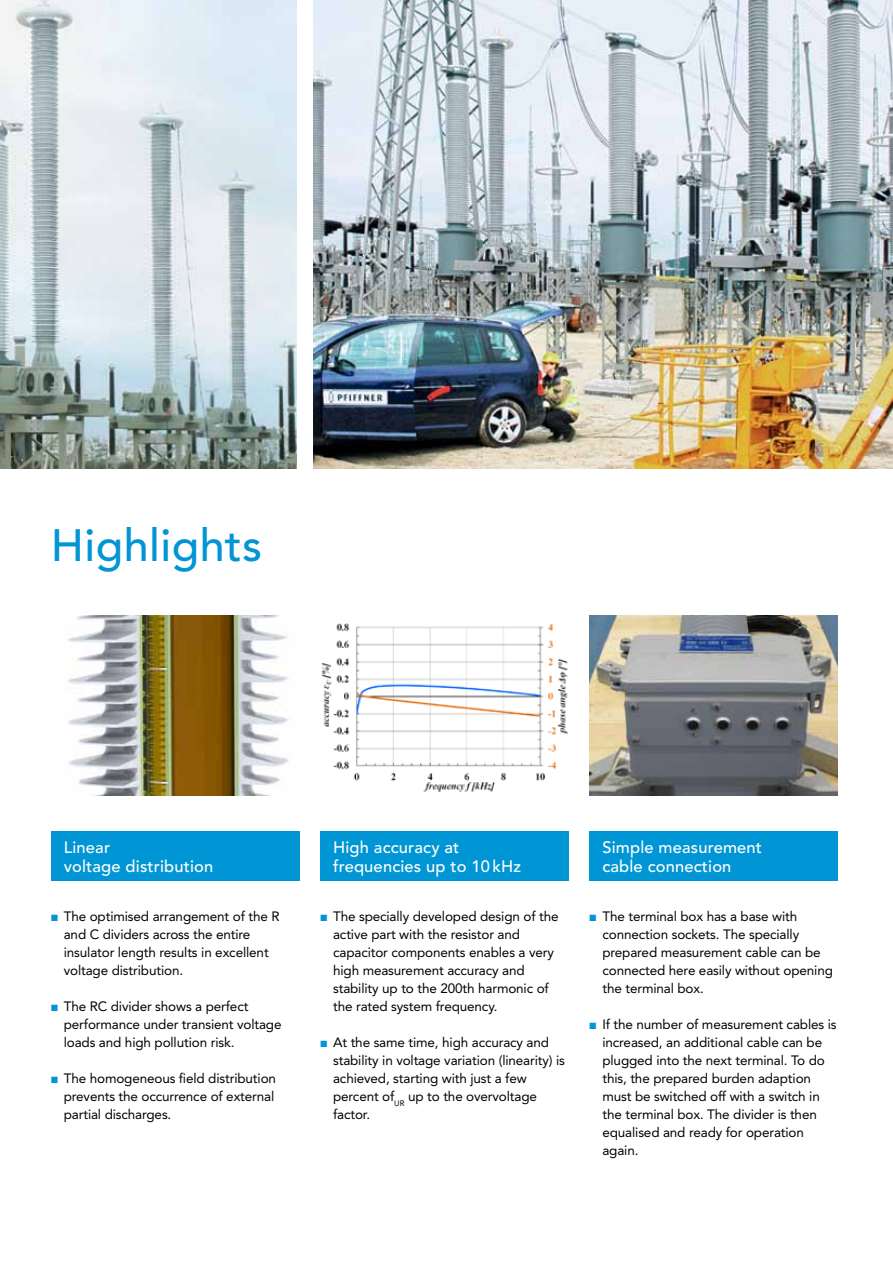
<style>
.page{position:relative;width:893px;height:1263px;background:#fff}
.page>*{position:absolute;margin:0;border:0;box-sizing:border-box;transform-origin:0 0}
.t1{font:500 45px "Avenir LT Std";letter-spacing:.01em;color:#0095d5}
.t2{font:500 16.5px/18.8px "Avenir LT Std";letter-spacing:.01em;color:#fff}
.t3{font:13.5px/18px "Avenir LT Std";letter-spacing:-.01em;color:#000}
.s1{color:#0095d5}
</style>
<div class="page">
<img style="left:313px;top:0;width:580px;height:469px">
<img style="left:0;top:0;width:296px;height:469px">
<img style="left:321px;top:623px;width:247px;height:169px">
<img style="left:590px;top:615px;width:248px;height:180px">
<img style="left:67px;top:615px;width:222px;height:180px">
<div style="left:51px;top:831px;width:248px;height:50px;background:#0095d5"></div>
<div style="left:320px;top:831px;width:248px;height:50px;background:#0095d5"></div>
<div style="left:590px;top:831px;width:248px;height:50px;background:#0095d5"></div>
<h1 class="t1" style="left:51px;top:520px;width:213px">Highlights</h1>
<p class="t2" style="left:64px;top:838px;width:151px">Linear<br>voltage distribution</p>
<p class="t2" style="left:333px;top:838px;width:190px">High accuracy at frequencies up to 10 kHz</p>
<p class="t2" style="left:602px;top:838px;width:161px">Simple measurement cable connection</p>
<p class="t3" style="left:64px;top:908px;width:217px;text-indent:-13px"><span class="s1">■</span> The optimised arrangement of the R and C dividers across the entire insulator length results in excellent voltage distribution.</p>
<p class="t3" style="left:64px;top:998px;width:219px;text-indent:-13px"><span class="s1">■</span> The RC divider shows a perfect performance under transient voltage loads and high pollution risk.</p>
<p class="t3" style="left:64px;top:1070px;width:214px;text-indent:-13px"><span class="s1">■</span> The homogeneous field distribution prevents the occurrence of external partial discharges.</p>
<p class="t3" style="left:333px;top:908px;width:227px;text-indent:-13px"><span class="s1">■</span> The specially developed design of the active part with the resistor and capacitor components enables a very high measurement accuracy and stability up to the 200th harmonic of the rated system frequency.</p>
<p class="t3" style="left:333px;top:1034px;width:233px;text-indent:-13px"><span class="s1">■</span> At the same time, high accuracy and stability in voltage variation (linearity) is achieved, starting with just a few percent of<sub>UR</sub> up to the overvoltage factor.</p>
<p class="t3" style="left:602px;top:908px;width:232px;text-indent:-13px"><span class="s1">■</span> The terminal box has a base with connection sockets. The specially prepared measurement cable can be connected here easily without opening the terminal box.</p>
<p class="t3" style="left:602px;top:1016px;width:236px;text-indent:-13px"><span class="s1">■</span> If the number of measurement cables is increased, an additional cable can be plugged into the next terminal. To do this, the prepared burden adaption must be switched off with a switch in the terminal box. The divider is then equalised and ready for operation again.</p>
</div>
